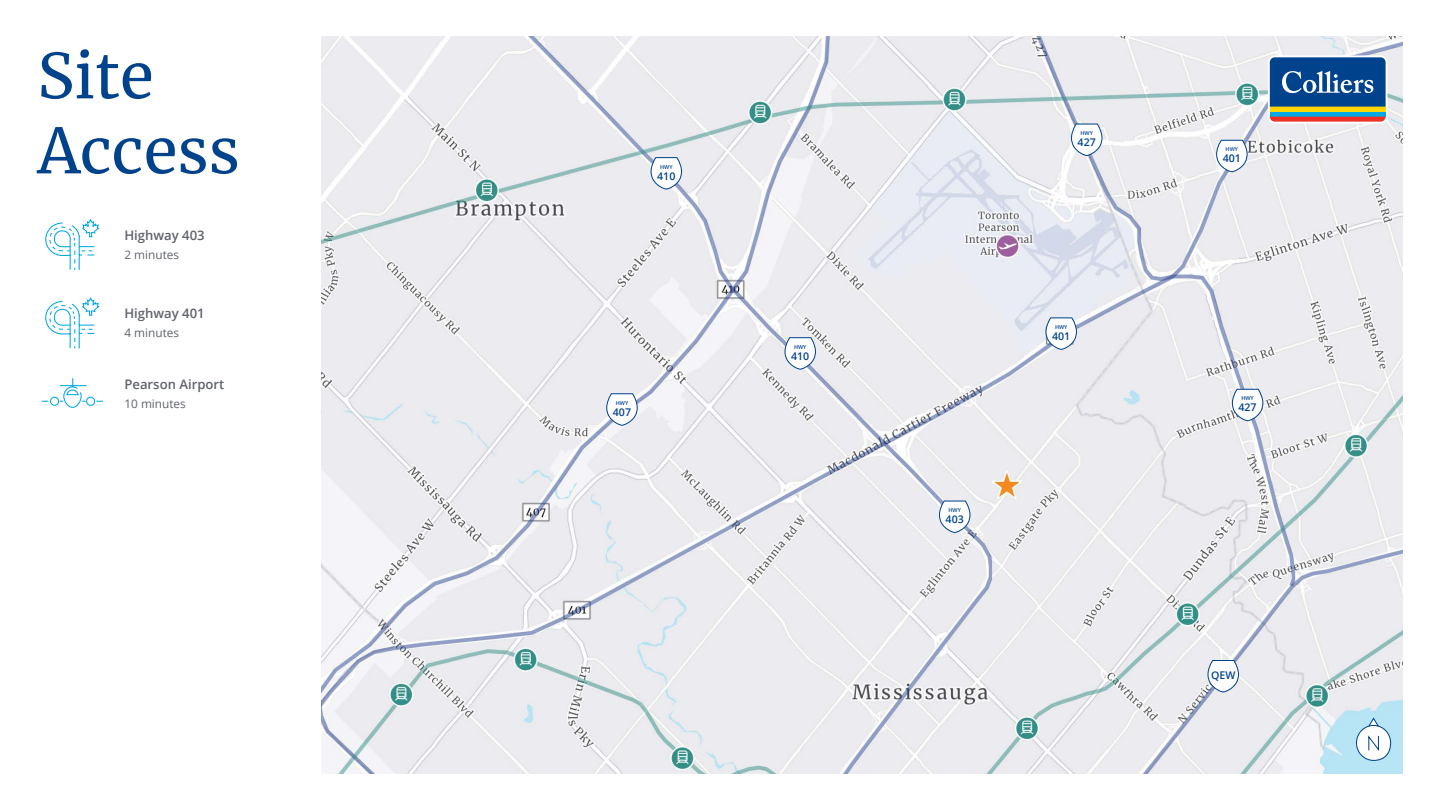
<style>
.page{position:relative;width:1440px;height:810px;background:#fff}
.page>*{position:absolute;margin:0;border:0;box-sizing:border-box;transform-origin:0 0}
.t1{font:61.88px/75px "Merriweather";color:#00438c}
.t2{font:600 13.12px "Open Sans";color:#5f636a}
.t3{font:11.77px "Open Sans";color:#5f636a}
.t4{font:600 10.65px "Open Sans";color:#00438c}
.t5{font:600 5.47px "Open Sans";color:#00438c}
</style>
<div class="page">
<img style="left:322px;top:36px;width:1080px;height:738px">
<svg style="left:1207px;top:659px;width:33px;height:34px"></svg>
<svg style="left:1355px;top:716px;width:37px;height:45px"></svg>
<svg style="left:1216px;top:139px;width:32px;height:34px"></svg>
<svg style="left:1070px;top:123px;width:33px;height:34px"></svg>
<svg style="left:1045px;top:316px;width:33px;height:35px"></svg>
<svg style="left:938px;top:500px;width:33px;height:34px"></svg>
<svg style="left:606px;top:392px;width:32px;height:34px"></svg>
<svg style="left:784px;top:336px;width:33px;height:34px"></svg>
<svg style="left:650px;top:156px;width:33px;height:34px"></svg>
<svg style="left:1231px;top:388px;width:33px;height:34px"></svg>
<div style="left:1268px;top:55px;width:120px;height:69px;background:#fff;border-radius:7px"></div>
<div style="left:1270px;top:112px;width:116px;height:5px;background:#00a8e4"></div>
<div style="left:1270px;top:107px;width:116px;height:5px;background:#ffd600"></div>
<svg style="left:1270px;top:117px;width:116px;height:5px"></svg>
<svg style="left:1270px;top:57px;width:116px;height:50px;background:#1f5a98"></svg>
<svg style="left:45px;top:218px;width:55px;height:52px"></svg>
<svg style="left:41px;top:378px;width:62px;height:30px"></svg>
<svg style="left:45px;top:297px;width:55px;height:52px"></svg>
<h1 class="t1" style="left:38px;top:37px;width:204px">Site<br>Access</h1>
<p class="t2" style="left:124px;top:226px;width:82px">Highway 403</p>
<p class="t3" style="left:124px;top:246px;width:56px">2 minutes</p>
<p class="t2" style="left:124px;top:304px;width:82px">Highway 401</p>
<p class="t3" style="left:124px;top:325px;width:56px">4 minutes</p>
<p class="t2" style="left:124px;top:375px;width:101px">Pearson Airport</p>
<p class="t3" style="left:124px;top:395px;width:63px">10 minutes</p>
<p class="t5" style="left:660px;top:163px;width:14px">HWY</p>
<p class="t4" style="left:657px;top:168px;width:20px">410</p>
<p class="t5" style="left:616px;top:399px;width:14px">HWY</p>
<p class="t4" style="left:613px;top:404px;width:20px">407</p>
<p class="t5" style="left:794px;top:343px;width:14px">HWY</p>
<p class="t4" style="left:791px;top:348px;width:20px">410</p>
<p class="t5" style="left:949px;top:506px;width:14px">HWY</p>
<p class="t4" style="left:946px;top:512px;width:20px">403</p>
<p class="t5" style="left:1081px;top:129px;width:14px">HWY</p>
<p class="t4" style="left:1078px;top:135px;width:20px">427</p>
<p class="t5" style="left:1055px;top:323px;width:14px">HWY</p>
<p class="t4" style="left:1052px;top:329px;width:20px">401</p>
<p class="t5" style="left:1226px;top:146px;width:14px">HWY</p>
<p class="t4" style="left:1223px;top:151px;width:20px">401</p>
<p class="t5" style="left:1241px;top:395px;width:14px">HWY</p>
<p class="t4" style="left:1239px;top:400px;width:20px">427</p>
<p class="t4" style="left:1211px;top:668px;width:26px">QEW</p>
</div>
